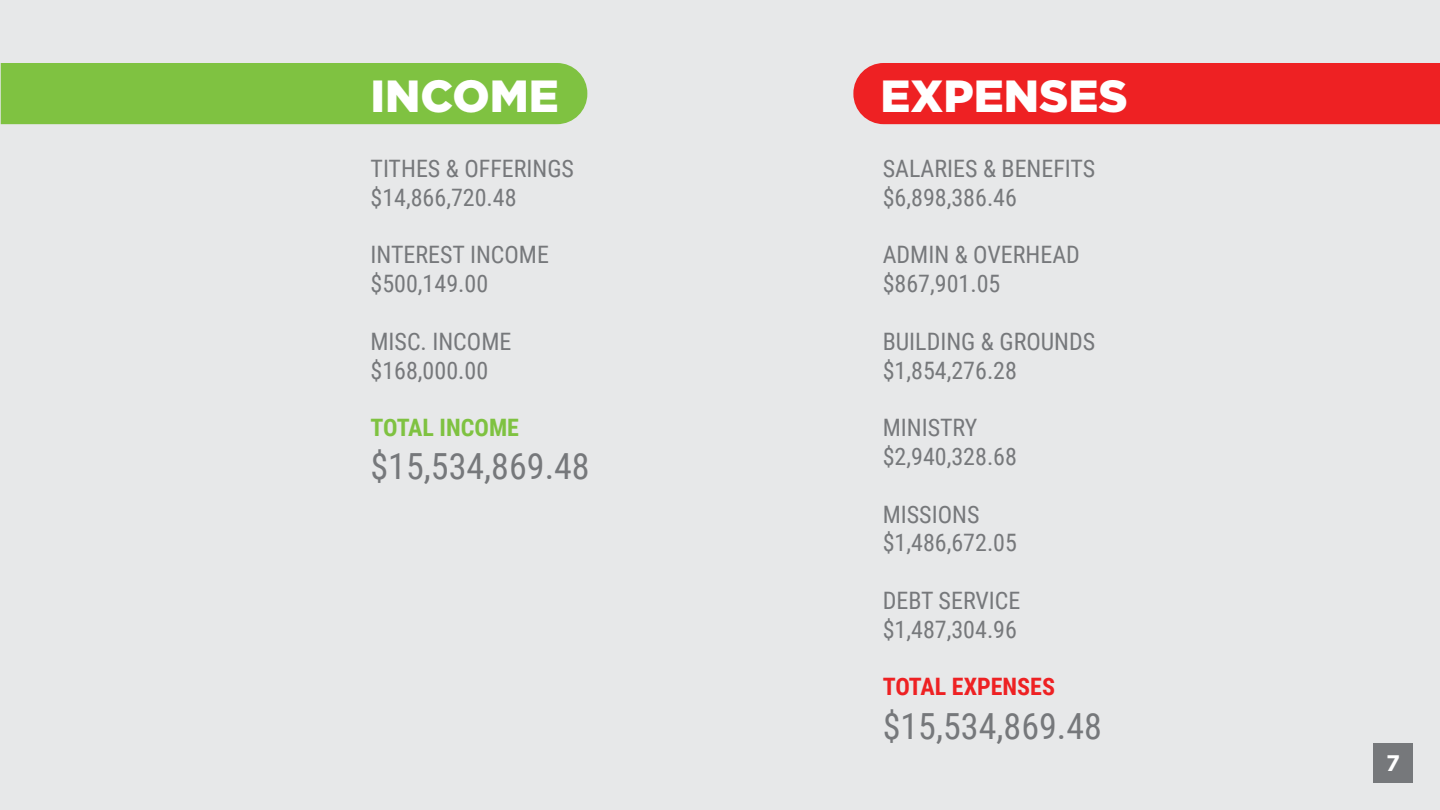
<style>
.page{position:relative;width:1440px;height:810px;background:#fff}
.page>*{position:absolute;margin:0;border:0;box-sizing:border-box;transform-origin:0 0}
.t1{font:900 45px "Gotham";color:#fff}
.t2{font:36px "Roboto Condensed";color:#76787b}
.t3{font:24px "Roboto Condensed";color:#76787b}
.t4{font:700 24px "Roboto Condensed";color:#ee2123}
.t5{font:700 24px "Roboto Condensed";color:#7fc241}
.t6{font:700 22.5px "Gotham";color:#fff}
</style>
<div class="page">
<div style="left:1px;top:1px;width:1439px;height:809px;background:#e7e8e9"></div>
<div style="left:1373px;top:743px;width:40px;height:40px;background:#76787b"></div>
<div style="left:853px;top:63px;width:587px;height:61px;background:#ee2123"></div>
<div style="left:1px;top:63px;width:586px;height:61px;background:#7fc241"></div>
<p class="t1" style="left:370px;top:65px;width:190px">INCOME</p>
<p class="t1" style="left:880px;top:65px;width:249px">EXPENSES</p>
<p class="t3" style="left:370px;top:152px;width:205px">TITHES &amp; OFFERINGS</p>
<p class="t3" style="left:370px;top:180px;width:148px">$14,866,720.48</p>
<p class="t3" style="left:370px;top:238px;width:180px">INTEREST INCOME</p>
<p class="t3" style="left:370px;top:267px;width:119px">$500,149.00</p>
<p class="t3" style="left:370px;top:324px;width:142px">MISC. INCOME</p>
<p class="t3" style="left:370px;top:353px;width:119px">$168,000.00</p>
<p class="t5" style="left:370px;top:411px;width:150px">TOTAL INCOME</p>
<p class="t2" style="left:370px;top:441px;width:221px">$15,534,869.48</p>
<p class="t3" style="left:883px;top:152px;width:214px">SALARIES &amp; BENEFITS</p>
<p class="t3" style="left:883px;top:180px;width:136px">$6,898,386.46</p>
<p class="t3" style="left:883px;top:238px;width:199px">ADMIN &amp; OVERHEAD</p>
<p class="t3" style="left:883px;top:267px;width:119px">$867,901.05</p>
<p class="t3" style="left:883px;top:324px;width:214px">BUILDING &amp; GROUNDS</p>
<p class="t3" style="left:883px;top:353px;width:136px">$1,854,276.28</p>
<p class="t3" style="left:883px;top:411px;width:96px">MINISTRY</p>
<p class="t3" style="left:883px;top:440px;width:136px">$2,940,328.68</p>
<p class="t3" style="left:883px;top:497px;width:98px">MISSIONS</p>
<p class="t3" style="left:883px;top:526px;width:136px">$1,486,672.05</p>
<p class="t3" style="left:883px;top:584px;width:139px">DEBT SERVICE</p>
<p class="t3" style="left:883px;top:612px;width:136px">$1,487,304.96</p>
<p class="t4" style="left:883px;top:670px;width:174px">TOTAL EXPENSES</p>
<p class="t2" style="left:883px;top:701px;width:221px">$15,534,869.48</p>
<p class="t6" style="left:1386px;top:748px;width:15px">7</p>
</div>
